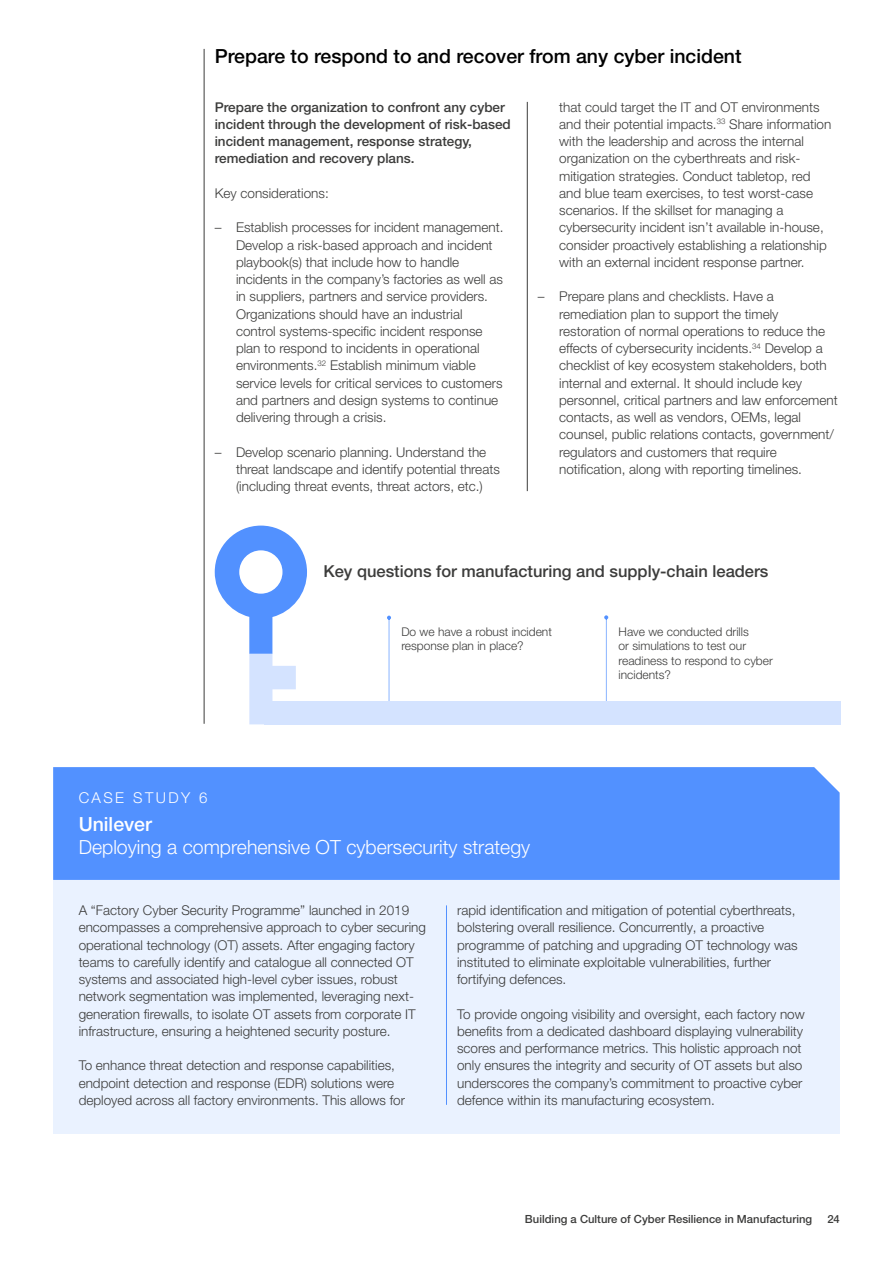
<style>
.page{position:relative;width:893px;height:1263px;background:#fff}
.page>*{position:absolute;margin:0;border:0;box-sizing:border-box;transform-origin:0 0}
.t1{font:500 19.5px "Helvetica Neue LT Pro";color:#000}
.t2{font:300 19.5px "Helvetica Neue LT Pro";color:#fff}
.t3{font:500 19.5px "Helvetica Neue LT Pro";color:#fff}
.t4{font:500 16.5px "Helvetica Neue LT Pro";color:#3c3c3b}
.t5{font:300 15px "Helvetica Neue LT Pro";letter-spacing:.16em;color:#fff}
.t6{font:300 13.5px/17.2px "Helvetica Neue LT Pro";color:#3c3c3b}
.t7{font:500 13.5px/17.2px "Helvetica Neue LT Pro";color:#3c3c3b}
.t8{font:300 12px/14.4px "Helvetica Neue LT Pro";color:#3c3c3b}
.t9{font:500 11.25px "Helvetica Neue LT Pro";color:#3c3c3b}
</style>
<div class="page">
<hr style="left:204px;top:49px;width:1px;height:675px;background:#3c3c3b">
<hr style="left:527px;top:102px;width:1px;height:389px;background:#3c3c3b">
<svg style="left:604px;top:615px;width:4px;height:4px"></svg>
<hr style="left:606px;top:617px;width:1px;height:86px;background:#5291ff">
<svg style="left:215px;top:526px;width:92px;height:198px"></svg>
<svg style="left:387px;top:616px;width:4px;height:4px"></svg>
<hr style="left:389px;top:618px;width:1px;height:85px;background:#5291ff">
<div style="left:264px;top:701px;width:576px;height:23px;background:#d4e3ff"></div>
<div style="left:53px;top:880px;width:787px;height:253px;background:#eaf2ff"></div>
<hr style="left:446px;top:905px;width:1px;height:200px;background:#5291ff">
<div style="left:53px;top:767px;width:787px;height:113px;background:#5291ff"></div>
<h1 class="t1" style="left:215px;top:44px;width:528px">Prepare to respond to and recover from any cyber incident</h1>
<p class="t7" style="left:215px;top:98px;width:298px">Prepare the organization to confront any cyber incident through the development of risk-based incident management, response strategy, remediation and recovery plans.</p>
<p class="t6" style="left:215px;top:184px;width:116px">Key considerations:</p>
<p class="t6" style="left:236px;top:219px;width:269px;text-indent:-21px">– Establish processes for incident management.<br>Develop a risk-based approach and incident playbook(s) that include how to handle incidents in the company’s factories as well as in suppliers, partners and service providers.<br>Organizations should have an industrial control systems-specific incident response plan to respond to incidents in operational environments.<sup>32</sup> Establish minimum viable service levels for critical services to customers and partners and design systems to continue delivering through a crisis.</p>
<p class="t6" style="left:236px;top:443px;width:265px;text-indent:-21px">– Develop scenario planning. Understand the threat landscape and identify potential threats (including threat events, threat actors, etc.)</p>
<p class="t6" style="left:559px;top:98px;width:274px">that could target the IT and OT environments and their potential impacts.<sup>33</sup> Share information with the leadership and across the internal organization on the cyberthreats and risk&shy;mitigation strategies. Conduct tabletop, red and blue team exercises, to test worst-case scenarios. If the skillset for managing a cybersecurity incident isn’t available in-house, consider proactively establishing a relationship with an external incident response partner.</p>
<p class="t6" style="left:559px;top:288px;width:280px;text-indent:-21px">– Prepare plans and checklists. Have a remediation plan to support the timely restoration of normal operations to reduce the effects of cybersecurity incidents.<sup>34</sup> Develop a checklist of key ecosystem stakeholders, both internal and external. It should include key personnel, critical partners and law enforcement contacts, as well as vendors, OEMs, legal counsel, public relations contacts, government/ regulators and customers that require notification, along with reporting timelines.</p>
<p class="t4" style="left:323px;top:562px;width:447px">Key questions for manufacturing and supply-chain leaders</p>
<p class="t8" style="left:401px;top:624px;width:152px">Do we have a robust incident response plan in place?</p>
<p class="t8" style="left:618px;top:624px;width:156px">Have we conducted drills<br>or simulations to test our readiness to respond to cyber incidents?</p>
<p class="t5" style="left:79px;top:789px;width:130px">CASE STUDY 6</p>
<h1 class="t3" style="left:79px;top:812px;width:75px">Unilever</h1>
<h1 class="t2" style="left:79px;top:835px;width:453px">Deploying a comprehensive OT cybersecurity strategy</h1>
<p class="t6" style="left:79px;top:901px;width:349px">A “Factory Cyber Security Programme” launched in 2019 encompasses a comprehensive approach to cyber securing operational technology (OT) assets. After engaging factory teams to carefully identify and catalogue all connected OT systems and associated high-level cyber issues, robust network segmentation was implemented, leveraging next&shy;generation firewalls, to isolate OT assets from corporate IT infrastructure, ensuring a heightened security posture.</p>
<p class="t6" style="left:79px;top:1056px;width:328px">To enhance threat detection and response capabilities, endpoint detection and response (EDR) solutions were deployed across all factory environments. This allows for</p>
<p class="t6" style="left:457px;top:901px;width:342px">rapid identification and mitigation of potential cyberthreats, bolstering overall resilience. Concurrently, a proactive programme of patching and upgrading OT technology was instituted to eliminate exploitable vulnerabilities, further fortifying defences.</p>
<p class="t6" style="left:457px;top:1005px;width:349px">To provide ongoing visibility and oversight, each factory now benefits from a dedicated dashboard displaying vulnerability scores and performance metrics. This holistic approach not only ensures the integrity and security of OT assets but also underscores the company’s commitment to proactive cyber defence within its manufacturing ecosystem.</p>
<p class="t9" style="left:525px;top:1212px;width:289px">Building a Culture of Cyber Resilience in Manufacturing</p>
<p class="t9" style="left:827px;top:1212px;width:14px">24</p>
</div>
